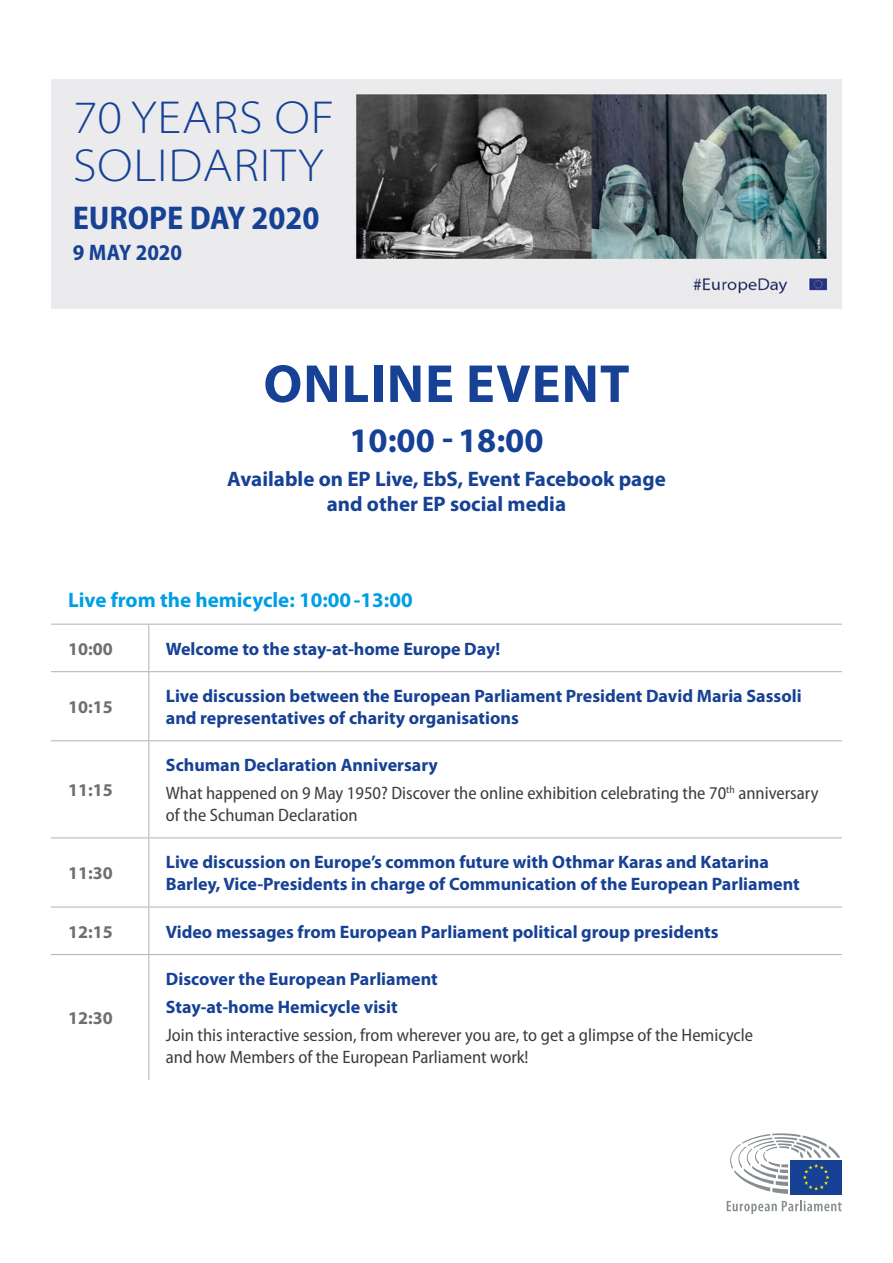
<style>
.page{position:relative;width:893px;height:1263px;background:#fff}
.page>*{position:absolute;margin:0;border:0;box-sizing:border-box;transform-origin:0 0}
.t1{font:700 54px "Myriad Pro";letter-spacing:.02em;color:#164194}
.t2{font:300 semi-expanded 46.5px/48px "Myriad Pro";letter-spacing:.02em;color:#164194}
.t3{font:700 34.5px "Myriad Pro";color:#164194}
.t4{font:700 semi-condensed 33px "Myriad Pro";color:#164194}
.t5{font:700 semi-condensed 22.5px "Myriad Pro";color:#164194}
.t6{font:700 21px/25.2px "Myriad Pro";color:#164194;text-align:center}
.t7{font:700 21px "Myriad Pro";color:#009fe3}
.t8{font:700 18px/21.6px "Myriad Pro";color:#164194}
.t9{font:semi-condensed 18px/27.9px "Myriad Pro";color:#3c3c3b}
.t10{font:700 18px "Myriad Pro";color:#706f6f}
.s1{font-weight:700;font-stretch:normal;color:#164194}
</style>
<div class="page">
<hr style="left:51px;top:624px;width:98px;height:1px;background:#b3b2b2">
<hr style="left:149px;top:624px;width:693px;height:1px;background:#b3b2b2">
<hr style="left:148px;top:624px;width:1px;height:47px;background:#b3b2b2">
<hr style="left:51px;top:671px;width:98px;height:1px;background:#b3b2b2">
<hr style="left:149px;top:671px;width:693px;height:1px;background:#b3b2b2">
<hr style="left:148px;top:672px;width:1px;height:68px;background:#b3b2b2">
<hr style="left:51px;top:740px;width:98px;height:1px;background:#b3b2b2">
<hr style="left:149px;top:740px;width:693px;height:1px;background:#b3b2b2">
<hr style="left:148px;top:741px;width:1px;height:96px;background:#b3b2b2">
<hr style="left:51px;top:837px;width:98px;height:1px;background:#b3b2b2">
<hr style="left:149px;top:837px;width:693px;height:1px;background:#b3b2b2">
<hr style="left:148px;top:838px;width:1px;height:69px;background:#b3b2b2">
<hr style="left:51px;top:907px;width:98px;height:1px;background:#b3b2b2">
<hr style="left:149px;top:907px;width:693px;height:1px;background:#b3b2b2">
<hr style="left:148px;top:907px;width:1px;height:47px;background:#b3b2b2">
<hr style="left:51px;top:954px;width:98px;height:1px;background:#b3b2b2">
<hr style="left:149px;top:954px;width:693px;height:1px;background:#b3b2b2">
<hr style="left:148px;top:955px;width:1px;height:125px;background:#b3b2b2">
<img style="left:51px;top:79px;width:791px;height:229px">
<svg style="left:727px;top:1201px;width:115px;height:13px"></svg>
<div style="left:791px;top:1160px;width:51px;height:34px;background:#164194"></div>
<svg style="left:730px;top:1133px;width:110px;height:61px"></svg>
<h2 class="t2" style="left:73px;top:94px;width:263px">70 YEARS OF<br>SOLIDARITY</h2>
<h3 class="t4" style="left:73px;top:199px;width:248px">EUROPE DAY 2020</h3>
<p class="t5" style="left:73px;top:240px;width:111px">9 MAY 2020</p>
<h1 class="t1" style="left:263px;top:353px;width:368px">ONLINE EVENT</h1>
<h3 class="t3" style="left:349px;top:421px;width:196px">10:00 -18:00</h3>
<p class="t6" style="left:227px;top:466px;width:440px">Available on EP Live, EbS, Event Facebook page and other EP social media</p>
<p class="t7" style="left:68px;top:588px;width:346px">Live from the hemicycle: 10:00-13:00</p>
<p class="t10" style="left:68px;top:638px;width:46px">10:00</p>
<p class="t8" style="left:166px;top:638px;width:336px">Welcome to the stay-at-home Europe Day!</p>
<p class="t10" style="left:68px;top:697px;width:46px">10:15</p>
<p class="t8" style="left:166px;top:685px;width:637px">Live discussion between the European Parliament President David Maria Sassoli and representatives of charity organisations</p>
<p class="t10" style="left:68px;top:780px;width:46px">11:15</p>
<p class="t9" style="left:166px;top:752px;width:654px"><span class="s1">Schuman Declaration Anniversary<br></span>What happened on 9 May 1950? Discover the online exhibition celebrating the 70<sup>th</sup> anniversary</p>
<p class="t9" style="left:166px;top:801px;width:193px">of the Schuman Declaration</p>
<p class="t10" style="left:68px;top:863px;width:46px">11:30</p>
<p class="t8" style="left:166px;top:852px;width:635px">Live discussion on Europe’s common future with Othmar Karas and Katarina<br>Barley, Vice-Presidents in charge of Communication of the European Parliament</p>
<p class="t10" style="left:68px;top:921px;width:46px">12:15</p>
<p class="t8" style="left:166px;top:921px;width:554px">Video messages from European Parliament political group presidents</p>
<p class="t10" style="left:68px;top:1008px;width:46px">12:30</p>
<p class="t8" style="left:166px;top:965px;width:273px;line-height:27.9px">Discover the European Parliament<br>Stay-at-home Hemicycle visit</p>
<p class="t9" style="left:166px;top:1024px;width:589px;line-height:21.6px">Join this interactive session, from wherever you are, to get a glimpse of the Hemicycle and how Members of the European Parliament work!</p>
</div>
